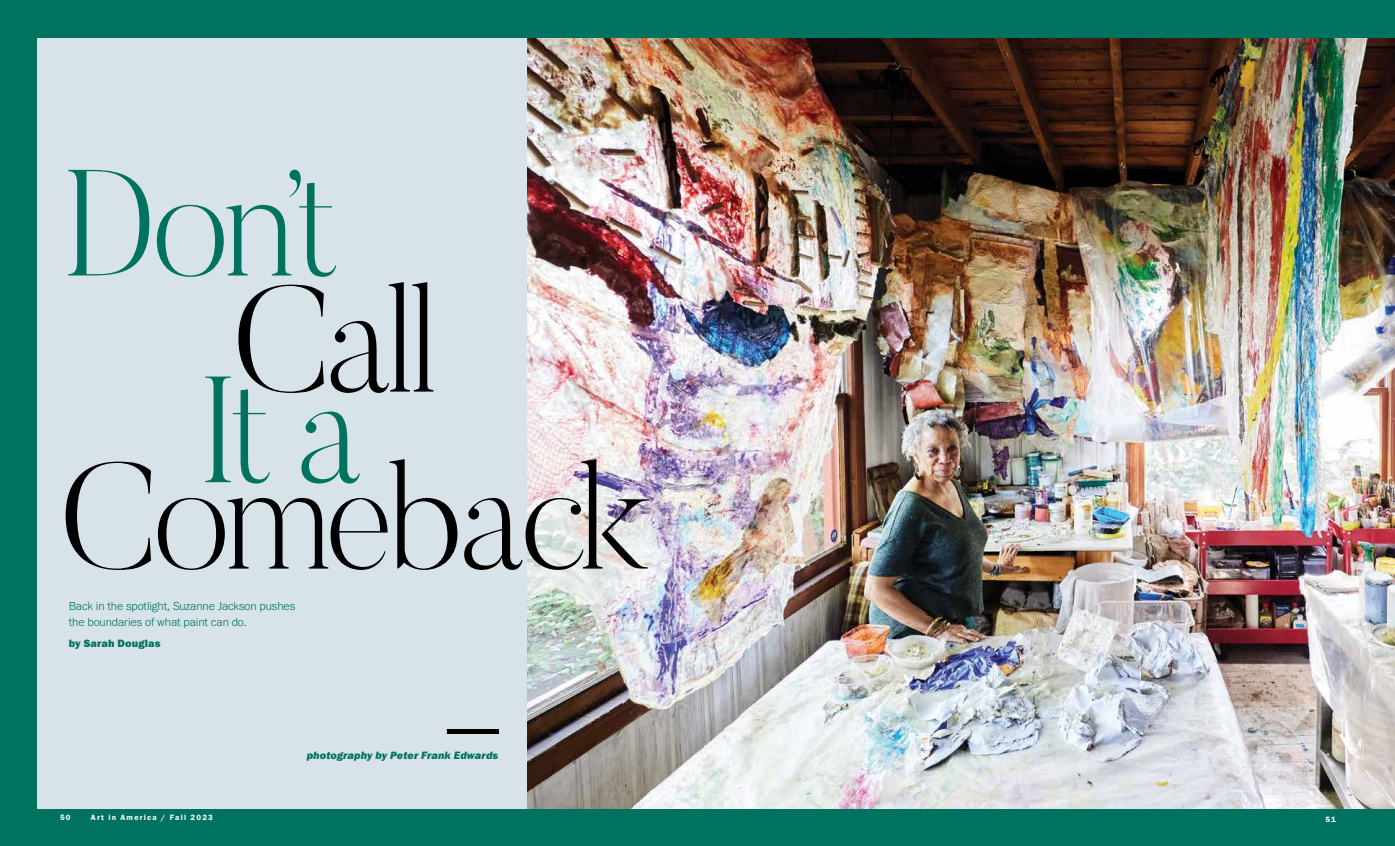
<style>
.page{position:relative;width:1395px;height:846px;background:#007360}
.page>*{position:absolute;margin:0;border:0;box-sizing:border-box;transform-origin:0 0}
.t1{font:200 150px "Butler";letter-spacing:-.04em;color:#000}
.t2{font:200 150px "Butler";color:#007360}
.t3{font:300 12px/16px "Franklin Gothic URW";letter-spacing:-.01em;color:#007360}
.t4{font:11px "Franklin Gothic URW Hea Ita";letter-spacing:.01em;color:#007360}
.t5{font:11px "Franklin Gothic URW Hea";letter-spacing:.01em;color:#007360}
.t6{font:8px "Franklin Gothic URW Dem";letter-spacing:.15em;color:#fff}
</style>
<div class="page">
<div style="left:38px;top:38px;width:659px;height:770px;background:#d8e3e9"></div>
<img style="left:528px;top:38px;width:867px;height:770px">
<div style="left:447px;top:729px;width:52px;height:5px;background:#000"></div>
<h1 class="t2" style="left:62px;top:129px;width:278px">Don’t</h1>
<h1 class="t1" style="left:232px;top:245px;width:207px">Call</h1>
<h1 class="t2" style="left:199px;top:336px;width:164px">It a</h1>
<h1 class="t1" style="left:60px;top:422px;width:592px">Comeback</h1>
<p class="t3" style="left:69px;top:598px;width:228px">Back in the spotlight, Suzanne Jackson pushes the boundaries of what paint can do.</p>
<p class="t5" style="left:69px;top:636px;width:93px">by Sarah Douglas</p>
<p class="t4" style="left:307px;top:748px;width:193px">photography by Peter Frank Edwards</p>
<p class="t6" style="left:60px;top:812px;width:12px">50</p>
<p class="t6" style="left:91px;top:812px;width:123px">Art in America / Fall 2023</p>
<p class="t6" style="left:1325px;top:814px;width:12px">51</p>
</div>
